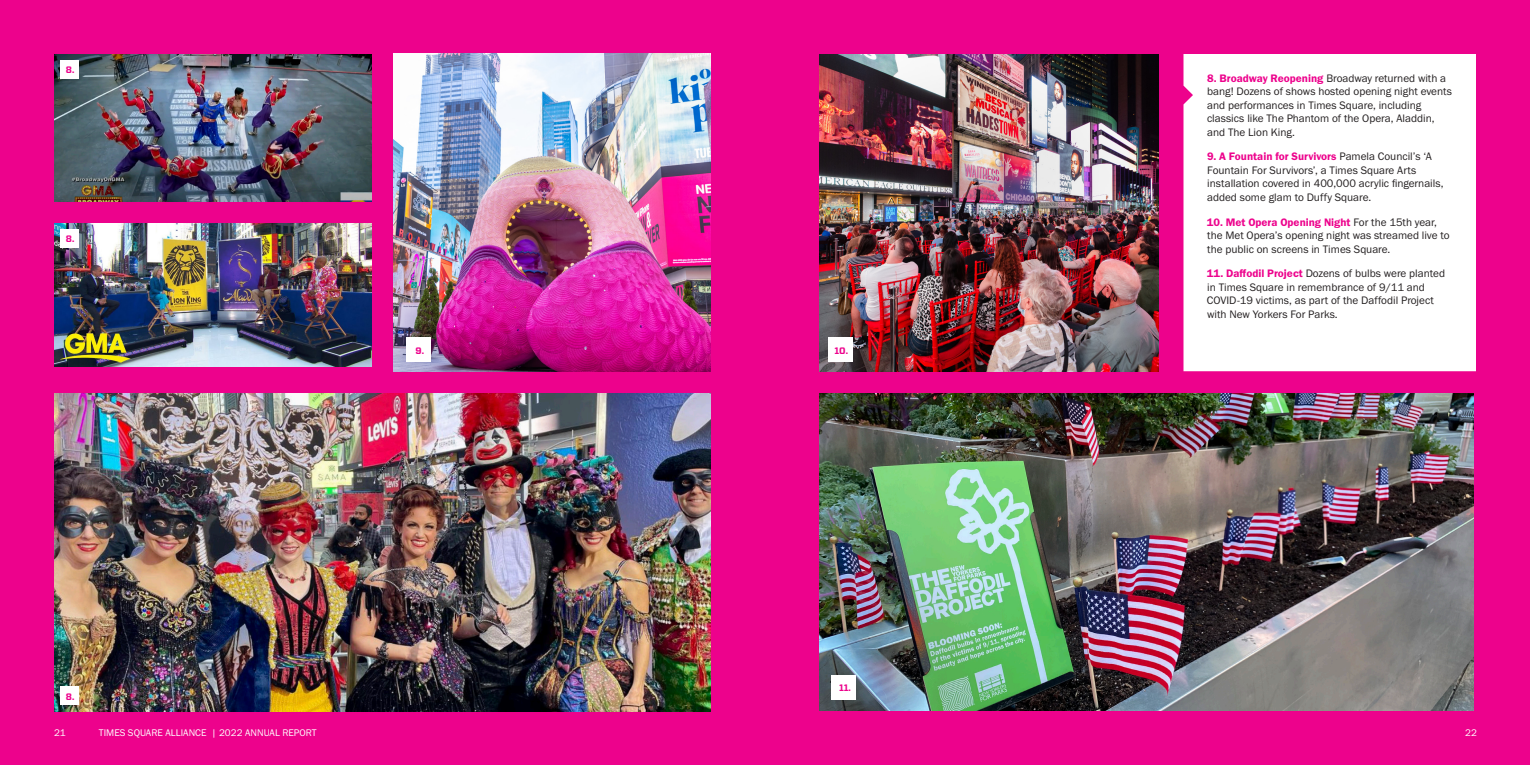
<style>
.page{position:relative;width:1530px;height:765px;background:#ed028c}
.page>*{position:absolute;margin:0;border:0;box-sizing:border-box;transform-origin:0 0}
.TS_Body_Small{font:11.25px/13.5px "Franklin Gothic URW Boo";color:#231f20}
.t1{font:10px "Franklin Gothic URW Boo";color:#fff}
.TS_Photo_Numbers{font:700 9.38px "Vitesse";color:#ed028c}
.s1{font-family:"Franklin Gothic URW Dem";color:#ed028c}
</style>
<div class="page">
<img style="left:55px;top:394px;width:656px;height:317px">
<img style="left:54px;top:224px;width:317px;height:143px">
<img style="left:54px;top:54px;width:317px;height:147px">
<img style="left:819px;top:394px;width:655px;height:317px">
<img style="left:394px;top:54px;width:317px;height:317px">
<img style="left:819px;top:54px;width:340px;height:317px">
<div style="left:1184px;top:54px;width:292px;height:317px;background:#fff"></div>
<div style="left:60px;top:60px;width:19px;height:19px;background:#fff"></div>
<div style="left:60px;top:229px;width:19px;height:19px;background:#fff"></div>
<div style="left:60px;top:686px;width:19px;height:19px;background:#fff"></div>
<div style="left:406px;top:338px;width:25px;height:24px;background:#fff"></div>
<div style="left:828px;top:338px;width:25px;height:24px;background:#fff"></div>
<div style="left:832px;top:675px;width:24px;height:25px;background:#fff"></div>
<p class="TS_Photo_Numbers" style="left:66px;top:64px;width:10px">8.</p>
<p class="TS_Photo_Numbers" style="left:66px;top:232px;width:10px">8.</p>
<p class="TS_Photo_Numbers" style="left:66px;top:690px;width:10px">8.</p>
<p class="TS_Photo_Numbers" style="left:416px;top:344px;width:10px">9.</p>
<p class="TS_Photo_Numbers" style="left:835px;top:344px;width:15px">10.</p>
<p class="TS_Photo_Numbers" style="left:839px;top:682px;width:13px">11.</p>
<p class="TS_Body_Small" style="left:1207px;top:71px;width:246px"><span class="s1">8. Broadway Reopening</span> Broadway returned with a bang! Dozens of shows hosted opening night events and performances in Times Square, including classics like The Phantom of the Opera, Aladdin, and The Lion King.</p>
<p class="TS_Body_Small" style="left:1207px;top:150px;width:238px"><span class="s1">9. A Fountain for Survivors</span> Pamela Council’s ‘A Fountain For Survivors’, a Times Square Arts installation covered in 400,000 acrylic fingernails, added some glam to Duffy Square.</p>
<p class="TS_Body_Small" style="left:1207px;top:215px;width:244px"><span class="s1">10. Met Opera Opening Night</span> For the 15th year, the Met Opera’s opening night was streamed live to the public on screens in Times Square.</p>
<p class="TS_Body_Small" style="left:1207px;top:267px;width:240px"><span class="s1">11. Daffodil Project</span> Dozens of bulbs were planted in Times Square in remembrance of 9/11 and COVID-19 victims, as part of the Daffodil Project with New Yorkers For Parks.</p>
<p class="t1" style="left:54px;top:727px;width:13px">21</p>
<p class="t1" style="left:99px;top:727px;width:219px">TIMES SQUARE ALLIANCE | 2022 ANNUAL REPORT</p>
<p class="t1" style="left:1465px;top:727px;width:13px">22</p>
</div>
